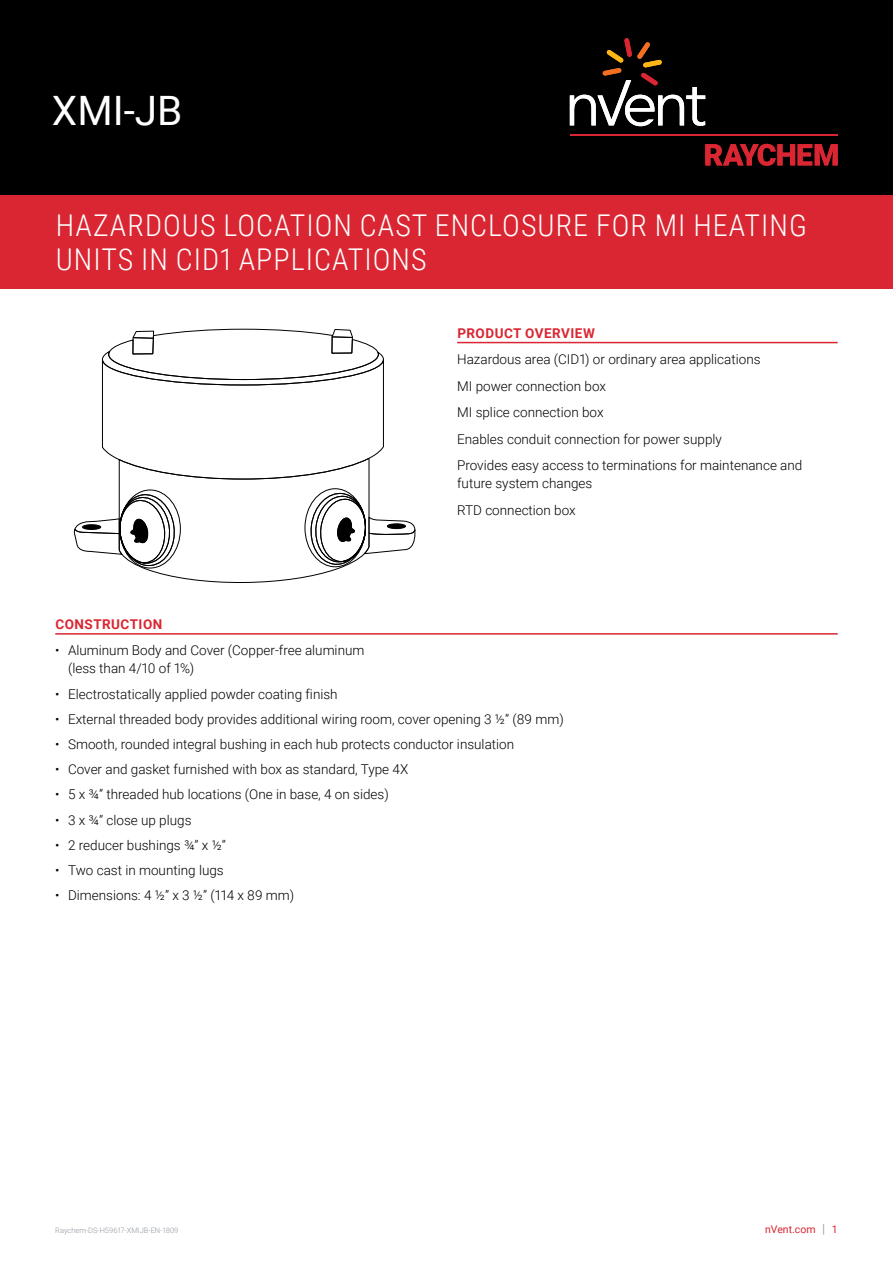
<style>
.page{position:relative;width:893px;height:1263px;background:#fff}
.page>*{position:absolute;margin:0;border:0;box-sizing:border-box;transform-origin:0 0}
.t1{font:40.5px "Roboto";color:#fff}
.t2{font:300 30px/33.8px "Roboto Condensed";letter-spacing:.035em;color:#fff}
.t3{font:300 13.5px/26.5px "Roboto";color:#000}
.t4{font:700 13.5px "Roboto";letter-spacing:.035em;color:#d92632}
.t5{font:10.5px "Roboto";color:#d92632}
.t6{font:300 7.5px "Roboto";color:#90969e}
.s1{font-size:12.6px;color:#90969e}
</style>
<div class="page">
<div style="left:0;top:0;width:893px;height:196px;background:#000"></div>
<div style="left:0;top:196px;width:893px;height:93px;background:#d92632"></div>
<svg style="left:705px;top:144px;width:133px;height:22px"></svg>
<hr style="left:570px;top:134px;width:268px;height:2px;background:#d92632">
<svg style="left:570px;top:38px;width:135px;height:88px"></svg>
<hr style="left:457px;top:342px;width:381px;height:1px;background:#d92632">
<svg style="left:74px;top:329px;width:342px;height:254px"></svg>
<hr style="left:83px;top:525px;width:18px;height:4px;background:#000;border-radius:50%">
<div style="left:82px;top:524px;width:19px;height:6px;border:1px solid #000;border-radius:50%"></div>
<div style="left:387px;top:524px;width:18px;height:5px;background:#000;border-radius:50%"></div>
<div style="left:387px;top:524px;width:19px;height:5px;border:1px solid #000;border-radius:50%"></div>
<hr style="left:55px;top:633px;width:783px;height:2px;background:#d92632">
<h1 class="t1" style="left:52px;top:82px;width:132px">XMI-JB</h1>
<h2 class="t2" style="left:56px;top:208px;width:752px">HAZARDOUS LOCATION CAST ENCLOSURE FOR MI HEATING<br>UNITS IN CID1 APPLICATIONS</h2>
<p class="t4" style="left:457px;top:323px;width:139px">PRODUCT OVERVIEW</p>
<p class="t3" style="left:457px;top:345px;width:347px">Hazardous area (CID1) or ordinary area applications<br>MI power connection box<br>MI splice connection box<br>Enables conduit connection for power supply<br>Provides easy access to terminations for maintenance and</p>
<p class="t3" style="left:457px;top:469px;width:137px">future system changes<br>RTD connection box</p>
<p class="t4" style="left:56px;top:615px;width:108px">CONSTRUCTION</p>
<p class="t3" style="left:68px;top:641px;width:298px;line-height:18px;text-indent:-13px">• Aluminum Body and Cover (Copper-free aluminum (less than 4/10 of 1%)</p>
<p class="t3" style="left:55px;top:680px;width:284px">• Electrostatically applied powder coating finish</p>
<p class="t3" style="left:55px;top:705px;width:510px">• External threaded body provides additional wiring room, cover opening 3 ½” (89 mm)</p>
<p class="t3" style="left:55px;top:730px;width:460px">• Smooth, rounded integral bushing in each hub protects conductor insulation</p>
<p class="t3" style="left:55px;top:756px;width:355px">• Cover and gasket furnished with box as standard, Type 4X</p>
<p class="t3" style="left:55px;top:781px;width:335px">• 5 x ¾” threaded hub locations (One in base, 4 on sides)</p>
<p class="t3" style="left:55px;top:806px;width:138px">• 3 x ¾” close up plugs</p>
<p class="t3" style="left:55px;top:831px;width:172px">• 2 reducer bushings ¾” x ½”</p>
<p class="t3" style="left:55px;top:856px;width:170px">• Two cast in mounting lugs</p>
<p class="t3" style="left:55px;top:882px;width:240px">• Dimensions: 4 ½” x 3 ½” (114 x 89 mm)</p>
<p class="t6" style="left:55px;top:1225px;width:125px">Raychem-DS-H59617-XMIJB-EN-1809</p>
<p class="t5" style="left:765px;top:1222px;width:74px">nVent.com <span class="s1">|</span> 1</p>
</div>
